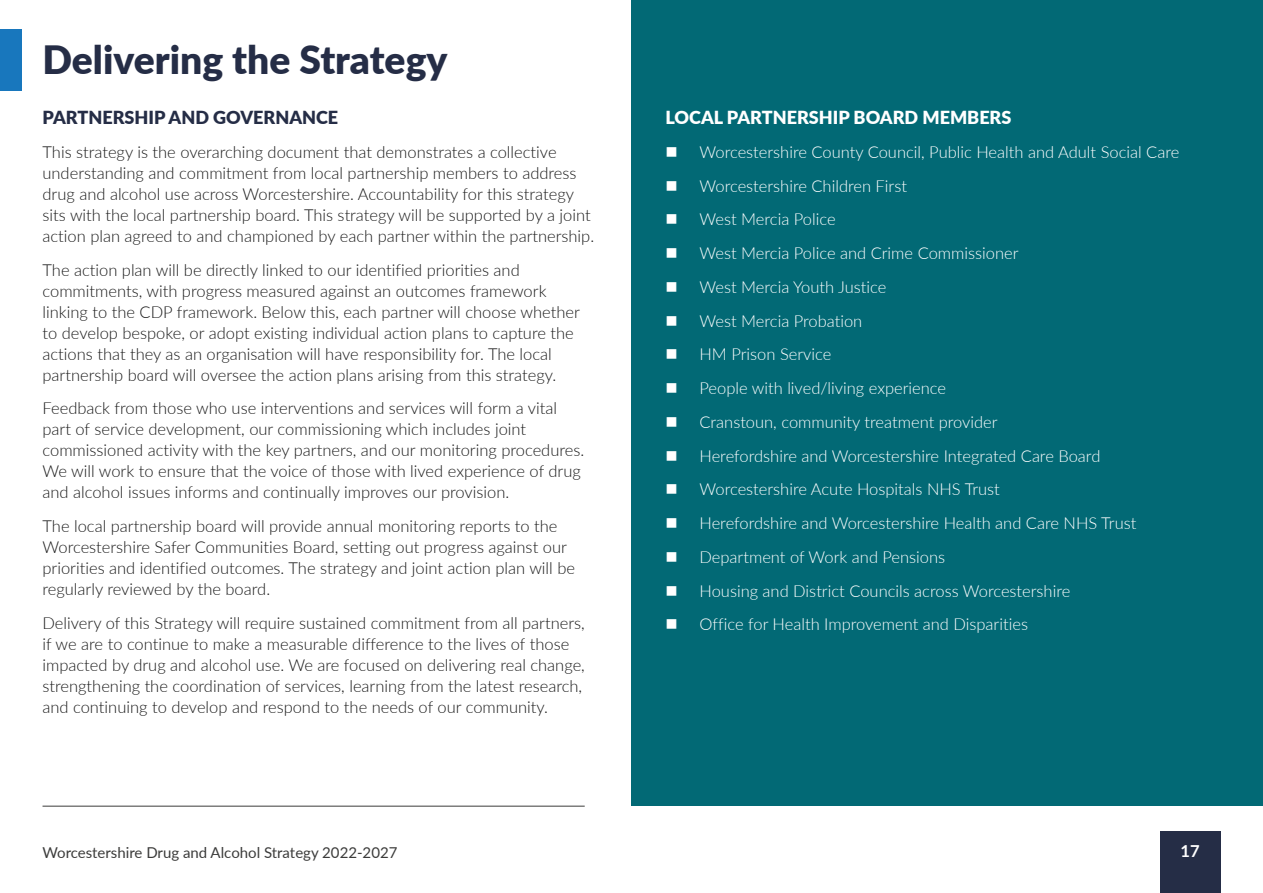
<style>
.page{position:relative;width:1263px;height:893px;background:#fff}
.page>*{position:absolute;margin:0;border:0;box-sizing:border-box;transform-origin:0 0}
.Section_Title__H2{font:900 39px "Lato";color:#252d46}
.Paragraph_Text__P{font:900 18px "Lato";color:#fff}
._4th_Level_Heading{font:900 18px "Lato";color:#252d46}
.Paragraph_Text__P-2{font:300 16.5px/21px "Lato";color:#1a1a1a}
.t1{font:300 16.5px "Lato";color:#fff}
.t2{font:700 16.5px "Lato";color:#fff}
.t3{font:15px "Lato";color:#3c3c3b}
</style>
<div class="page">
<div style="left:631px;top:0;width:632px;height:806px;background:#026975"></div>
<div style="left:0;top:30px;width:21px;height:61px;background:#1877bd"></div>
<hr style="left:43px;top:806px;width:542px;height:1px;background:#3c3c3b">
<div style="left:1160px;top:831px;width:60px;height:62px;background:#252d46"></div>
<h2 class="Section_Title__H2" style="left:43px;top:30px;width:406px">Delivering the Strategy</h2>
<p class="_4th_Level_Heading" style="left:43px;top:104px;width:297px">PARTNERSHIP AND GOVERNANCE</p>
<p class="Paragraph_Text__P-2" style="left:43px;top:141px;width:553px">This strategy is the overarching document that demonstrates a collective understanding and commitment from local partnership members to address drug and alcohol use across Worcestershire. Accountability for this strategy sits with the local partnership board. This strategy will be supported by a joint action plan agreed to and championed by each partner within the partnership.</p>
<p class="Paragraph_Text__P-2" style="left:43px;top:259px;width:539px">The action plan will be directly linked to our identified priorities and commitments, with progress measured against an outcomes framework linking to the CDP framework. Below this, each partner will choose whether to develop bespoke, or adopt existing individual action plans to capture the actions that they as an organisation will have responsibility for. The local partnership board will oversee the action plans arising from this strategy.</p>
<p class="Paragraph_Text__P-2" style="left:43px;top:397px;width:543px">Feedback from those who use interventions and services will form a vital part of service development, our commissioning which includes joint commissioned activity with the key partners, and our monitoring procedures.<br>We will work to ensure that the voice of those with lived experience of drug and alcohol issues informs and continually improves our provision.</p>
<p class="Paragraph_Text__P-2" style="left:43px;top:515px;width:534px">The local partnership board will provide annual monitoring reports to the Worcestershire Safer Communities Board, setting out progress against our priorities and identified outcomes. The strategy and joint action plan will be regularly reviewed by the board.</p>
<p class="Paragraph_Text__P-2" style="left:43px;top:612px;width:544px">Delivery of this Strategy will require sustained commitment from all partners, if we are to continue to make a measurable difference to the lives of those impacted by drug and alcohol use. We are focused on delivering real change, strengthening the coordination of services, learning from the latest research, and continuing to develop and respond to the needs of our community.</p>
<p class="Paragraph_Text__P" style="left:665px;top:104px;width:347px">LOCAL PARTNERSHIP BOARD MEMBERS</p>
<p class="t1" style="left:699px;top:140px;width:481px">Worcestershire County Council, Public Health and Adult Social Care</p>
<p class="t1" style="left:699px;top:174px;width:209px">Worcestershire Children First</p>
<p class="t1" style="left:699px;top:208px;width:138px">West Mercia Police</p>
<p class="t1" style="left:699px;top:242px;width:320px">West Mercia Police and Crime Commissioner</p>
<p class="t1" style="left:699px;top:275px;width:188px">West Mercia Youth Justice</p>
<p class="t1" style="left:699px;top:309px;width:164px">West Mercia Probation</p>
<p class="t1" style="left:699px;top:343px;width:133px">HM Prison Service</p>
<p class="t1" style="left:699px;top:377px;width:248px">People with lived/living experience</p>
<p class="t1" style="left:699px;top:410px;width:300px">Cranstoun, community treatment provider</p>
<p class="t1" style="left:699px;top:444px;width:402px">Herefordshire and Worcestershire Integrated Care Board</p>
<p class="t1" style="left:699px;top:478px;width:302px">Worcestershire Acute Hospitals NHS Trust</p>
<p class="t1" style="left:699px;top:512px;width:438px">Herefordshire and Worcestershire Health and Care NHS Trust</p>
<p class="t1" style="left:699px;top:545px;width:247px">Department of Work and Pensions</p>
<p class="t1" style="left:699px;top:579px;width:372px">Housing and District Councils across Worcestershire</p>
<p class="t1" style="left:699px;top:613px;width:330px">Office for Health Improvement and Disparities</p>
<p class="t3" style="left:43px;top:842px;width:356px">Worcestershire Drug and Alcohol Strategy 2022-2027</p>
<p class="t2" style="left:1180px;top:839px;width:21px">17</p>
</div>
